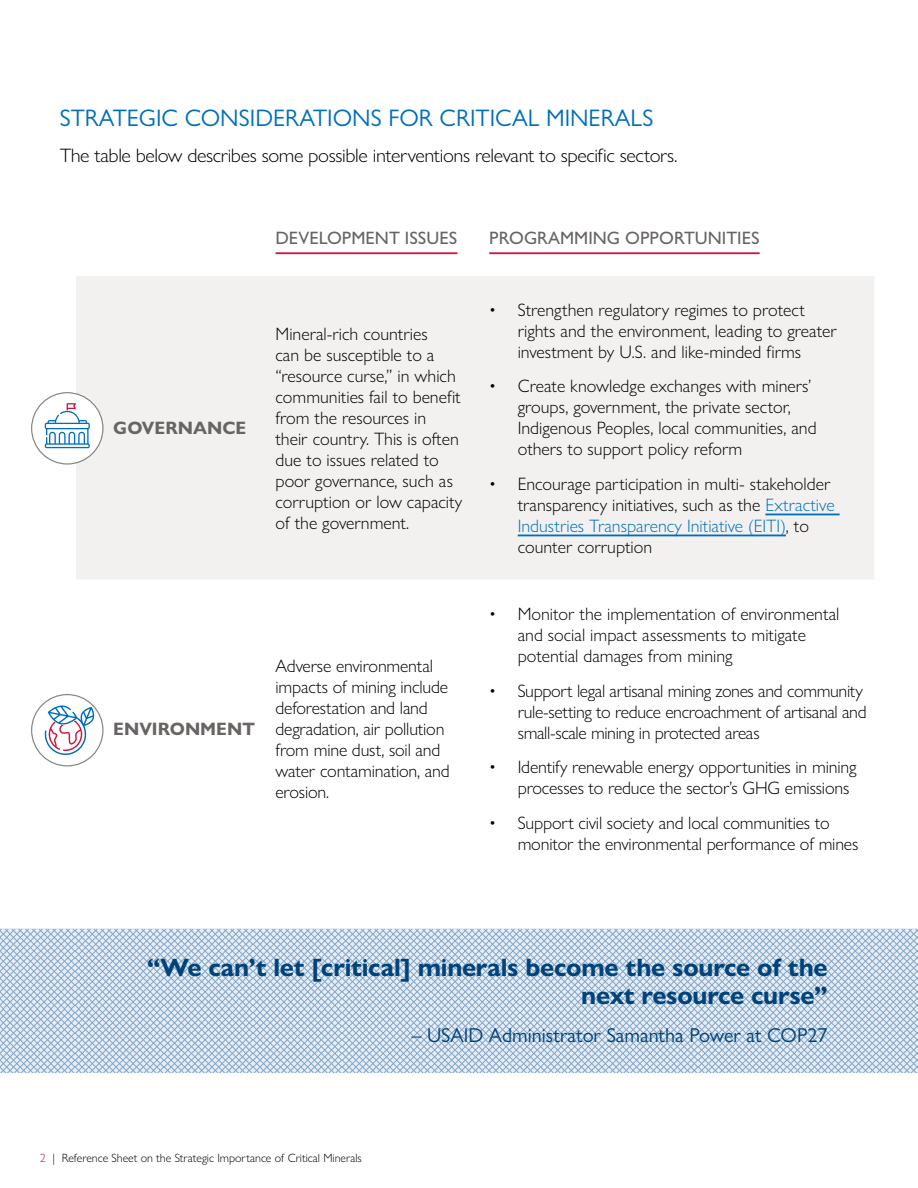
<style>
.page{position:relative;width:918px;height:1188px;background:#fff}
.page>*{position:absolute;margin:0;border:0;box-sizing:border-box;transform-origin:0 0}
.PQ_highlight{font:700 25.2px/27.8px "Gill Sans Nova";letter-spacing:-.01em;color:#00437b;text-align:right}
.t1{font:24px "Gill Sans Nova";color:#006fb9}
.PQ_caption{font:20.1px "Gill Sans Nova";color:#00437b}
.BT_large{font:300 19.5px "Gill Sans Nova";letter-spacing:-.02em;color:#000;scale:1.05 1}
.TBL_body{font:300 18px/21px "Gill Sans Nova";color:#000}
.TBL_body-2{font:300 18px/21px "Gill Sans Nova";letter-spacing:-.02em;color:#000}
.TBL_h1{font:500 18px "Gill Sans Nova";color:#686463}
.TBL_H2{font:700 18px "Gill Sans Nova";color:#686463}
.t2{font:300 12px "Gill Sans Nova";color:#000}
.s1{color:#006fb9}
.s2{color:#cd163f}
</style>
<div class="page">
<div style="left:76px;top:276px;width:798px;height:303px;background:#f2f1ef"></div>
<hr style="left:276px;top:252px;width:181px;height:2px;background:#cd163f">
<hr style="left:489px;top:252px;width:271px;height:2px;background:#cd163f">
<hr style="left:765px;top:514px;width:75px;height:1px;background:#006fb9">
<hr style="left:518px;top:535px;width:268px;height:1px;background:#006fb9">
<div style="left:32px;top:393px;width:71px;height:71px;background:#fff;border-radius:50%"></div>
<div style="left:31px;top:392px;width:73px;height:73px;border:1px solid #858482;border-radius:50%"></div>
<div style="left:31px;top:694px;width:73px;height:72px;border:1px solid #858482;border-radius:50%"></div>
<svg style="left:45px;top:403px;width:45px;height:45px"></svg>
<svg style="left:45px;top:705px;width:49px;height:50px"></svg>
<svg style="left:0;top:930px;width:918px;height:143px;background:#c0d1e3"></svg>
<h1 class="t1" style="left:60px;top:104px;width:595px">STRATEGIC CONSIDERATIONS FOR CRITICAL MINERALS</h1>
<p class="BT_large" style="left:60px;top:144px;width:590px">The table below describes some possible interventions relevant to specific sectors.</p>
<p class="TBL_h1" style="left:276px;top:227px;width:183px">DEVELOPMENT ISSUES</p>
<p class="TBL_h1" style="left:489px;top:227px;width:272px">PROGRAMMING OPPORTUNITIES</p>
<p class="TBL_H2" style="left:113px;top:417px;width:135px">GOVERNANCE</p>
<p class="TBL_body" style="left:276px;top:323px;width:189px">Mineral-rich countries<br>can be susceptible to a “resource curse,” in which communities fail to benefit from the resources in their country. This is often due to issues related to poor governance, such as corruption or low capacity of the government.</p>
<p class="TBL_H2" style="left:113px;top:718px;width:143px">ENVIRONMENT</p>
<p class="TBL_body" style="left:276px;top:655px;width:176px">Adverse environmental impacts of mining include deforestation and land degradation, air pollution from mine dust, soil and water contamination, and erosion.</p>
<p class="TBL_body" style="left:518px;top:299px;width:321px;text-indent:-28px">• Strengthen regulatory regimes to protect rights and the environment, leading to greater investment by U.S. and like-minded firms</p>
<p class="TBL_body" style="left:518px;top:375px;width:300px;text-indent:-28px">• Create knowledge exchanges with miners’ groups, government, the private sector, Indigenous Peoples, local communities, and others to support policy reform</p>
<p class="TBL_body" style="left:518px;top:473px;width:318px;text-indent:-28px">• Encourage participation in multi- stakeholder transparency initiatives, such as the <span class="s1">Extractive Industries Transparency Initiative (EITI)</span>, to counter corruption</p>
<p class="TBL_body" style="left:518px;top:603px;width:323px;text-indent:-28px">• Monitor the implementation of environmental and social impact assessments to mitigate potential damages from mining</p>
<p class="TBL_body-2" style="left:518px;top:680px;width:350px;text-indent:-28px">• Support legal artisanal mining zones and community rule-setting to reduce encroachment of artisanal and small-scale mining in protected areas</p>
<p class="TBL_body" style="left:518px;top:756px;width:340px;text-indent:-28px">• Identify renewable energy opportunities in mining processes to reduce the sector’s GHG emissions</p>
<p class="TBL_body" style="left:518px;top:812px;width:342px;text-indent:-28px">• Support civil society and local communities to monitor the environmental performance of mines</p>
<p class="PQ_highlight" style="left:147px;top:954px;width:682px">“We can’t let [critical] minerals become the source of the next resource curse”</p>
<p class="PQ_caption" style="left:411px;top:1023px;width:418px">– USAID Administrator Samantha Power at COP27</p>
<p class="t2" style="left:40px;top:1150px;width:323px"><span class="s2">2</span> | Reference Sheet on the Strategic Importance of Critical Minerals</p>
</div>
